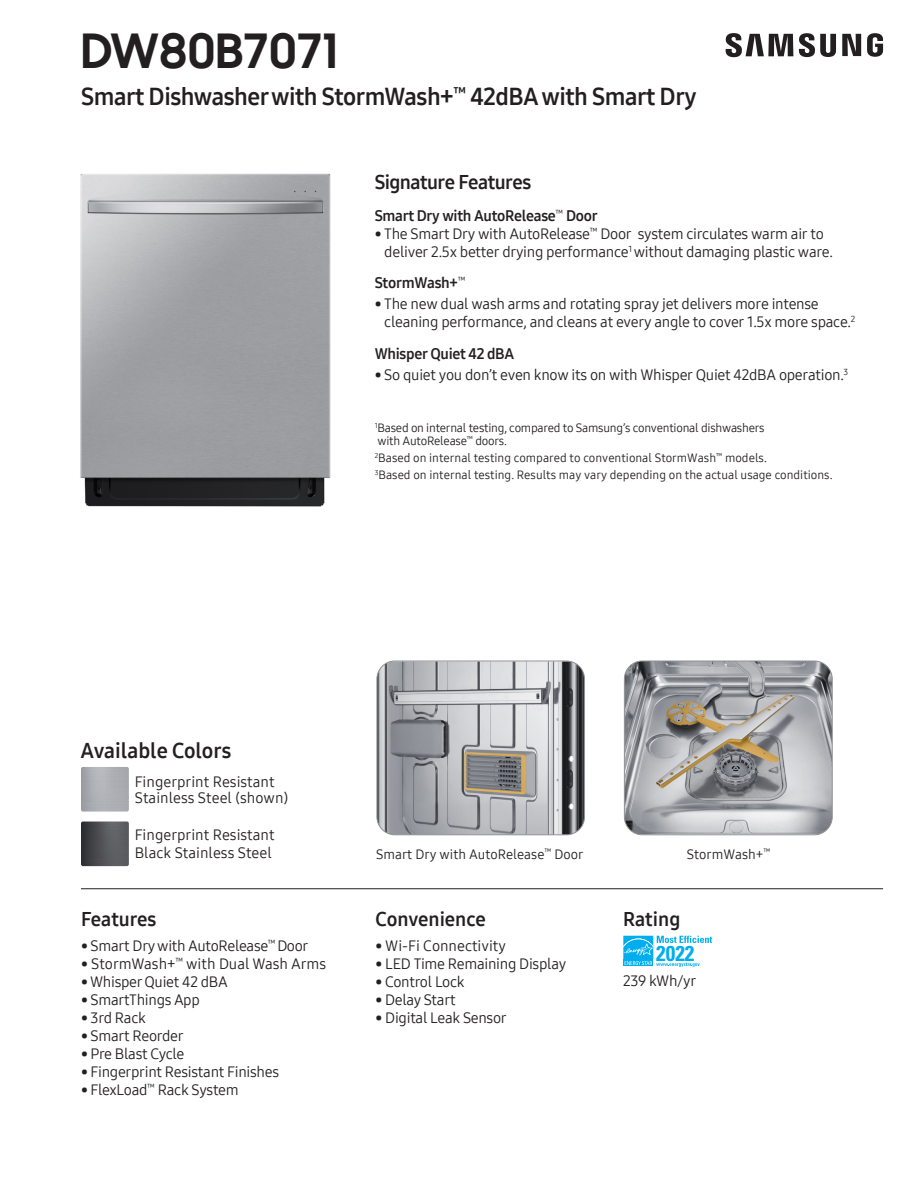
<style>
.page{position:relative;width:918px;height:1188px;background:#fff}
.page>*{position:absolute;margin:0;border:0;box-sizing:border-box;transform-origin:0 0}
.t1{font:700 48px "Samsung Sharp Sans";color:#231f20}
.t2{font:24px "Samsung One 700";letter-spacing:-.02em;color:#231f20}
.t3{font:700 condensed 21.45px "Univers LT Std";color:#00aeef}
.t4{font:21px "Samsung One 700";color:#231f20}
.t5{font:19.5px "Samsung One 700";letter-spacing:-.01em;color:#231f20}
.Feature_BCopy{font:15px/18px "Samsung One 400";letter-spacing:-.02em;color:#231f20}
.Feature_BCopy-2{font:15px/16.5px "Samsung One 400";color:#231f20}
.Feature_BCopy-3{font:15px "Samsung One 700";letter-spacing:-.02em;color:#231f20}
.t6{font:13.5px "Samsung One 400";color:#231f20}
.Feature_BCopy-4{font:12px "Samsung One 400";color:#231f20}
.Feature_BCopy-5{font:12px/13.5px "Samsung One 400";letter-spacing:-.02em;color:#231f20}
</style>
<div class="page">
<svg style="left:726px;top:33px;width:157px;height:24px"></svg>
<img style="left:80px;top:173px;width:251px;height:334px">
<hr style="left:81px;top:888px;width:802px;height:1px;background:#231f20">
<img style="left:377px;top:661px;width:207px;height:174px">
<div style="left:377px;top:661px;width:208px;height:174px;border:1px solid #919295;border-radius:18px"></div>
<img style="left:624px;top:661px;width:208px;height:173px">
<div style="left:624px;top:661px;width:209px;height:174px;border:1px solid #919295;border-radius:18px"></div>
<svg style="left:623px;top:936px;width:89px;height:31px"></svg>
<img style="left:81px;top:767px;width:48px;height:45px">
<img style="left:81px;top:822px;width:48px;height:44px">
<p class="t1" style="left:81px;top:15px;width:259px">DW80B7071</p>
<p class="t2" style="left:81px;top:80px;width:617px">Smart Dishwasher with StormWash+<sup>™</sup> 42dBA with Smart Dry</p>
<p class="t5" style="left:375px;top:169px;width:158px">Signature Features</p>
<p class="Feature_BCopy-3" style="left:375px;top:205px;width:224px">Smart Dry with AutoRelease<sup>™</sup> Door</p>
<p class="Feature_BCopy" style="left:384px;top:224px;width:450px;text-indent:-10px">• The Smart Dry with AutoRelease<sup>™</sup> Door system circulates warm air to deliver 2.5x better drying performance<sup>1</sup> without damaging plastic ware.</p>
<p class="Feature_BCopy-3" style="left:375px;top:273px;width:92px">StormWash+<sup>™</sup></p>
<p class="Feature_BCopy" style="left:384px;top:295px;width:473px;text-indent:-10px">• The new dual wash arms and rotating spray jet delivers more intense cleaning performance, and cleans at every angle to cover 1.5x more space.<sup>2</sup></p>
<p class="Feature_BCopy-3" style="left:375px;top:343px;width:141px">Whisper Quiet 42 dBA</p>
<p class="Feature_BCopy" style="left:375px;top:366px;width:475px">• So quiet you don’t even know its on with Whisper Quiet 42dBA operation.<sup>3</sup></p>
<p class="Feature_BCopy-5" style="left:375px;top:420px;width:391px"><sup>1</sup>Based on internal testing, compared to Samsung’s conventional dishwashers with AutoRelease<sup>™</sup> doors.</p>
<p class="Feature_BCopy-4" style="left:375px;top:450px;width:394px"><sup>2</sup>Based on internal testing compared to conventional StormWash<sup>™</sup> models.</p>
<p class="Feature_BCopy-4" style="left:375px;top:466px;width:459px"><sup>3</sup>Based on internal testing. Results may vary depending on the actual usage conditions.</p>
<p class="t4" style="left:81px;top:736px;width:152px">Available Colors</p>
<p class="Feature_BCopy-2" style="left:135px;top:773px;width:155px">Fingerprint Resistant<br>Stainless Steel (shown)</p>
<p class="Feature_BCopy-2" style="left:135px;top:827px;width:141px">Fingerprint Resistant</p>
<p class="Feature_BCopy-2" style="left:135px;top:845px;width:139px">Black Stainless Steel</p>
<p class="t5" style="left:81px;top:906px;width:77px">Features</p>
<p class="Feature_BCopy" style="left:81px;top:936px;width:229px">• Smart Dry with AutoRelease<sup>™</sup> Door</p>
<p class="Feature_BCopy-2" style="left:81px;top:955px;width:247px">• StormWash+<sup>™</sup> with Dual Wash Arms</p>
<p class="Feature_BCopy" style="left:81px;top:972px;width:148px">• Whisper Quiet 42 dBA</p>
<p class="Feature_BCopy" style="left:81px;top:990px;width:120px">• SmartThings App</p>
<p class="Feature_BCopy" style="left:81px;top:1008px;width:66px">• 3rd Rack</p>
<p class="Feature_BCopy" style="left:81px;top:1026px;width:104px">• Smart Reorder</p>
<p class="Feature_BCopy" style="left:81px;top:1044px;width:105px">• Pre Blast Cycle</p>
<p class="Feature_BCopy" style="left:81px;top:1062px;width:200px">• Fingerprint Resistant Finishes</p>
<p class="Feature_BCopy" style="left:81px;top:1080px;width:159px">• FlexLoad<sup>™</sup> Rack System</p>
<p class="t6" style="left:376px;top:845px;width:209px">Smart Dry with AutoRelease<sup>™</sup> Door</p>
<p class="t5" style="left:376px;top:906px;width:112px">Convenience</p>
<p class="Feature_BCopy-2" style="left:376px;top:937px;width:132px">• Wi-Fi Connectivity</p>
<p class="Feature_BCopy" style="left:376px;top:954px;width:192px">• LED Time Remaining Display</p>
<p class="Feature_BCopy" style="left:376px;top:972px;width:91px">• Control Lock</p>
<p class="Feature_BCopy" style="left:376px;top:990px;width:82px">• Delay Start</p>
<p class="Feature_BCopy" style="left:376px;top:1008px;width:133px">• Digital Leak Sensor</p>
<p class="t6" style="left:687px;top:845px;width:85px">StormWash+<sup>™</sup></p>
<p class="t5" style="left:623px;top:906px;width:59px">Rating</p>
<p class="t3" style="left:656px;top:940px;width:40px">2022</p>
<p class="Feature_BCopy" style="left:623px;top:971px;width:75px">239 kWh/yr</p>
</div>
